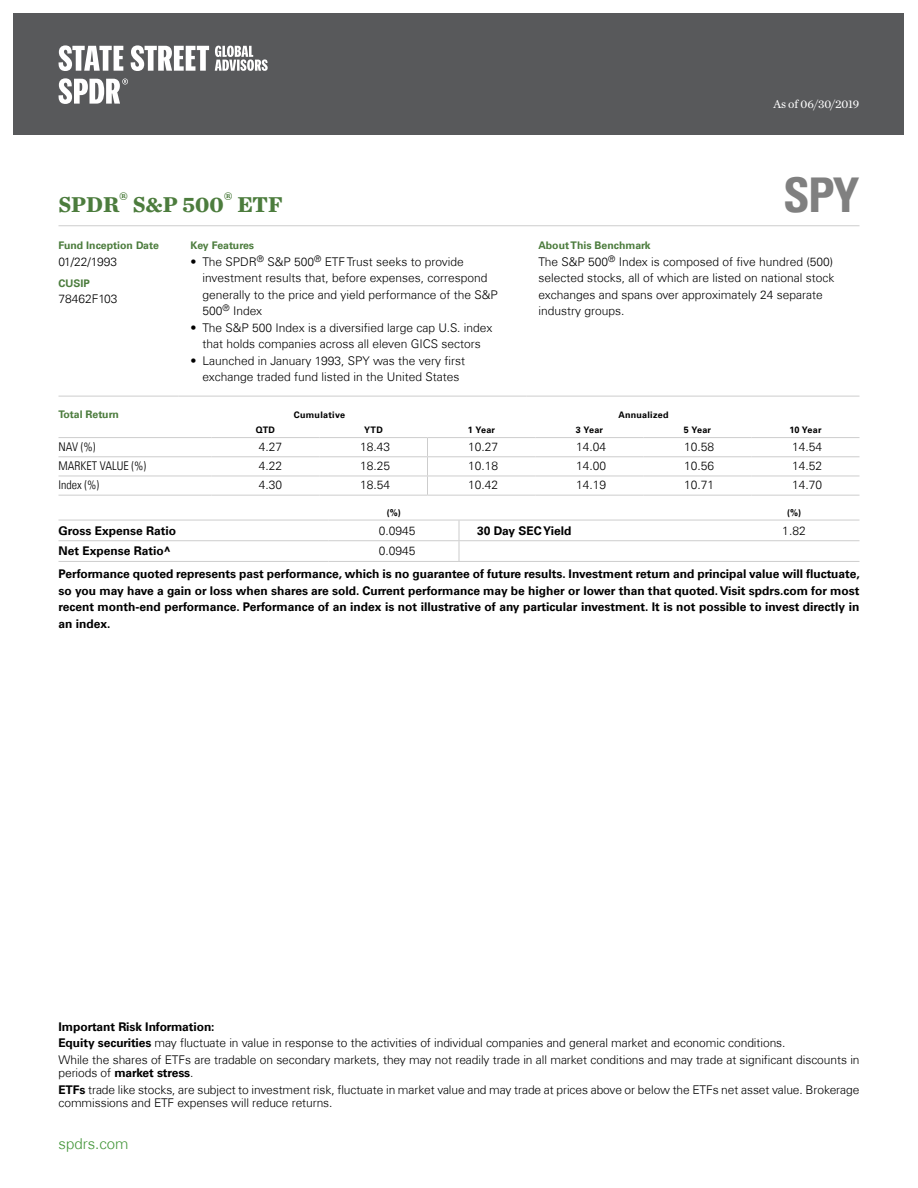
<style>
.page{position:relative;width:918px;height:1188px;background:#fff}
.page>*{position:absolute;margin:0;border:0;box-sizing:border-box;transform-origin:0 0}
.Ticker{font:48px "Univers Com 67 Bold Cond";color:#808080}
.Factsheet_Title{font:700 22.5px "Chronicle Text G1";color:#4c7c3d}
.t1{font:300 15px "Univers Com 45";color:#439539}
.Footnote_8pt{font:300 12px/16.5px "Univers Com 45";letter-spacing:-.005em;color:#000}
.Disclaimer{font:700 12px/16.5px "Univers Com 65";color:#000;text-align:justify}
.Text{font:300 12px/16.5px "Univers Com 45";color:#000}
.Performance_Value{font:300 12px "Univers Com 45";color:#000}
.Performance_Item{font:700 12px "Univers Com 65";color:#000}
.Performance_Item-2{font:12px "Univers Com 47 Light Cond";color:#000}
.Footnote_8pt-2{font:700 12px "Univers Com 65";letter-spacing:-.005em;color:#000}
.Date{font:12px "Chronicle Text G1";letter-spacing:-.005em;color:#fff}
.t2{font:700 10.5px "Univers Com 65";color:#4c7c3d}
.Header{font:700 9px "Univers Com 65";letter-spacing:.03em;color:#000}
.Performance_Table_St{font:700 9px "Univers Com 65";letter-spacing:.03em;color:#000}
.s1{font-family:"Univers Com 65";font-weight:700}
</style>
<div class="page">
<div style="left:14px;top:14px;width:890px;height:121px;background:#58595b"></div>
<hr style="left:58px;top:396px;width:120px;height:1px;background:#cdcdcd">
<hr style="left:178px;top:396px;width:348px;height:1px;background:#cdcdcd">
<hr style="left:526px;top:396px;width:334px;height:1px;background:#cdcdcd">
<hr style="left:58px;top:437px;width:154px;height:1px;background:#cdcdcd">
<hr style="left:212px;top:437px;width:108px;height:1px;background:#cdcdcd">
<hr style="left:320px;top:437px;width:108px;height:1px;background:#cdcdcd">
<hr style="left:428px;top:437px;width:108px;height:1px;background:#cdcdcd">
<hr style="left:536px;top:437px;width:108px;height:1px;background:#cdcdcd">
<hr style="left:644px;top:437px;width:108px;height:1px;background:#cdcdcd">
<hr style="left:752px;top:437px;width:108px;height:1px;background:#cdcdcd">
<hr style="left:58px;top:456px;width:154px;height:1px;background:#cdcdcd">
<hr style="left:212px;top:456px;width:108px;height:1px;background:#cdcdcd">
<hr style="left:320px;top:456px;width:108px;height:1px;background:#cdcdcd">
<hr style="left:428px;top:456px;width:108px;height:1px;background:#cdcdcd">
<hr style="left:536px;top:456px;width:108px;height:1px;background:#cdcdcd">
<hr style="left:644px;top:456px;width:108px;height:1px;background:#cdcdcd">
<hr style="left:752px;top:456px;width:108px;height:1px;background:#cdcdcd">
<hr style="left:58px;top:476px;width:154px;height:1px;background:#cdcdcd">
<hr style="left:212px;top:476px;width:108px;height:1px;background:#cdcdcd">
<hr style="left:320px;top:476px;width:108px;height:1px;background:#cdcdcd">
<hr style="left:428px;top:476px;width:108px;height:1px;background:#cdcdcd">
<hr style="left:536px;top:476px;width:108px;height:1px;background:#cdcdcd">
<hr style="left:644px;top:476px;width:108px;height:1px;background:#cdcdcd">
<hr style="left:752px;top:476px;width:108px;height:1px;background:#cdcdcd">
<hr style="left:58px;top:495px;width:154px;height:1px;background:#cdcdcd">
<hr style="left:212px;top:495px;width:108px;height:1px;background:#cdcdcd">
<hr style="left:320px;top:495px;width:108px;height:1px;background:#cdcdcd">
<hr style="left:428px;top:495px;width:108px;height:1px;background:#cdcdcd">
<hr style="left:536px;top:495px;width:108px;height:1px;background:#cdcdcd">
<hr style="left:644px;top:495px;width:108px;height:1px;background:#cdcdcd">
<hr style="left:752px;top:495px;width:108px;height:1px;background:#cdcdcd">
<svg style="left:427px;top:438px;width:1px;height:57px"></svg>
<hr style="left:58px;top:520px;width:270px;height:1px;background:#cdcdcd">
<hr style="left:328px;top:520px;width:131px;height:1px;background:#cdcdcd">
<hr style="left:459px;top:520px;width:270px;height:1px;background:#cdcdcd">
<hr style="left:729px;top:520px;width:131px;height:1px;background:#cdcdcd">
<hr style="left:58px;top:540px;width:270px;height:1px;background:#cdcdcd">
<hr style="left:459px;top:540px;width:270px;height:1px;background:#cdcdcd">
<hr style="left:729px;top:540px;width:131px;height:1px;background:#cdcdcd">
<hr style="left:58px;top:561px;width:270px;height:1px;background:#cdcdcd">
<hr style="left:459px;top:561px;width:270px;height:1px;background:#cdcdcd">
<hr style="left:729px;top:561px;width:131px;height:1px;background:#cdcdcd">
<hr style="left:328px;top:540px;width:131px;height:1px;background:#cdcdcd">
<svg style="left:459px;top:520px;width:1px;height:41px"></svg>
<hr style="left:328px;top:561px;width:131px;height:1px;background:#cdcdcd">
<hr style="left:58px;top:225px;width:802px;height:1px;background:#cdcdcd">
<svg style="left:215px;top:46px;width:53px;height:25px"></svg>
<svg style="left:59px;top:45px;width:150px;height:26px"></svg>
<svg style="left:58px;top:78px;width:70px;height:26px"></svg>
<p class="Factsheet_Title" style="left:58px;top:186px;width:226px">SPDR<sup>®</sup> S&amp;P 500<sup>®</sup> ETF</p>
<p class="t2" style="left:58px;top:239px;width:102px">Fund Inception Date</p>
<p class="Text" style="left:58px;top:253px;width:60px">01/22/1993</p>
<p class="t2" style="left:58px;top:277px;width:33px">CUSIP</p>
<p class="Text" style="left:58px;top:291px;width:61px">78462F103</p>
<p class="t2" style="left:190px;top:239px;width:65px">Key Features</p>
<p class="Footnote_8pt" style="left:202px;top:253px;width:297px;text-indent:-12px">• The SPDR<sup>®</sup> S&amp;P 500<sup>®</sup> ETF Trust seeks to provide investment results that, before expenses, correspond generally to the price and yield performance of the S&amp;P 500<sup>®</sup> Index</p>
<p class="Footnote_8pt" style="left:190px;top:319px;width:303px;text-align:center">• The S&amp;P 500 Index is a diversified large cap U.S. index that holds companies across all eleven GICS sectors</p>
<p class="Footnote_8pt" style="left:190px;top:352px;width:276px;text-align:center">• Launched in January 1993, SPY was the very first exchange traded fund listed in the United States</p>
<p class="Date" style="left:773px;top:95px;width:88px">As of 06/30/2019</p>
<p class="Ticker" style="left:783px;top:165px;width:78px">SPY</p>
<p class="t2" style="left:538px;top:239px;width:114px">About This Benchmark</p>
<p class="Text" style="left:538px;top:253px;width:298px">The S&amp;P 500<sup>®</sup> Index is composed of five hundred (500) selected stocks, all of which are listed on national stock exchanges and spans over approximately 24 separate industry groups.</p>
<p class="t2" style="left:58px;top:408px;width:62px">Total Return</p>
<p class="Performance_Table_St" style="left:294px;top:409px;width:53px">Cumulative</p>
<p class="Performance_Table_St" style="left:618px;top:409px;width:52px">Annualized</p>
<p class="Header" style="left:256px;top:425px;width:21px">QTD</p>
<p class="Header" style="left:364px;top:425px;width:20px">YTD</p>
<p class="Header" style="left:468px;top:425px;width:29px">1 Year</p>
<p class="Header" style="left:576px;top:425px;width:29px">3 Year</p>
<p class="Header" style="left:684px;top:425px;width:29px">5 Year</p>
<p class="Header" style="left:789px;top:425px;width:34px">10 Year</p>
<p class="Performance_Item-2" style="left:58px;top:439px;width:38px">NAV (%)</p>
<p class="Performance_Value" style="left:259px;top:439px;width:25px">4.27</p>
<p class="Performance_Value" style="left:360px;top:439px;width:32px">18.43</p>
<p class="Performance_Value" style="left:468px;top:439px;width:32px">10.27</p>
<p class="Performance_Value" style="left:576px;top:439px;width:32px">14.04</p>
<p class="Performance_Value" style="left:684px;top:439px;width:32px">10.58</p>
<p class="Performance_Value" style="left:792px;top:439px;width:32px">14.54</p>
<p class="Performance_Item-2" style="left:58px;top:459px;width:89px">MARKET VALUE (%)</p>
<p class="Performance_Value" style="left:259px;top:458px;width:25px">4.22</p>
<p class="Performance_Value" style="left:360px;top:458px;width:32px">18.25</p>
<p class="Performance_Value" style="left:468px;top:458px;width:32px">10.18</p>
<p class="Performance_Value" style="left:576px;top:458px;width:32px">14.00</p>
<p class="Performance_Value" style="left:684px;top:458px;width:32px">10.56</p>
<p class="Performance_Value" style="left:792px;top:458px;width:32px">14.52</p>
<p class="Performance_Item-2" style="left:58px;top:478px;width:42px">Index (%)</p>
<p class="Performance_Value" style="left:259px;top:478px;width:25px">4.30</p>
<p class="Performance_Value" style="left:360px;top:478px;width:32px">18.54</p>
<p class="Performance_Value" style="left:468px;top:478px;width:32px">10.42</p>
<p class="Performance_Value" style="left:576px;top:478px;width:32px">14.19</p>
<p class="Performance_Value" style="left:684px;top:478px;width:32px">10.71</p>
<p class="Performance_Value" style="left:792px;top:478px;width:32px">14.70</p>
<p class="Header" style="left:387px;top:507px;width:15px">(%)</p>
<p class="Header" style="left:787px;top:507px;width:15px">(%)</p>
<p class="Performance_Item" style="left:58px;top:523px;width:119px">Gross Expense Ratio</p>
<p class="Performance_Value" style="left:379px;top:523px;width:38px">0.0945</p>
<p class="Performance_Item" style="left:477px;top:523px;width:96px">30 Day SEC Yield</p>
<p class="Performance_Value" style="left:782px;top:523px;width:25px">1.82</p>
<p class="Performance_Item" style="left:58px;top:544px;width:114px">Net Expense Ratio^</p>
<p class="Performance_Value" style="left:379px;top:544px;width:38px">0.0945</p>
<p class="Disclaimer" style="left:58px;top:566px;width:803px">Performance quoted represents past performance, which is no guarantee of future results. Investment return and principal value will fluctuate, so you may have a gain or loss when shares are sold. Current performance may be higher or lower than that quoted. Visit spdrs.com for most recent month-end performance. Performance of an index is not illustrative of any particular investment. It is not possible to invest directly in an index.</p>
<p class="Footnote_8pt-2" style="left:58px;top:1019px;width:158px">Important Risk Information:</p>
<p class="Footnote_8pt" style="left:58px;top:1034px;width:729px"><span class="s1">Equity securities</span> may fluctuate in value in response to the activities of individual companies and general market and economic conditions.</p>
<p class="Footnote_8pt" style="left:58px;top:1052px;width:803px;line-height:13.5px">While the shares of ETFs are tradable on secondary markets, they may not readily trade in all market conditions and may trade at significant discounts in periods of <span class="s1">market stress</span>.</p>
<p class="Footnote_8pt" style="left:58px;top:1082px;width:802px;line-height:13.5px"><span class="s1">ETFs</span> trade like stocks, are subject to investment risk, fluctuate in market value and may trade at prices above or below the ETFs net asset value. Brokerage commissions and ETF expenses will reduce returns.</p>
<p class="t1" style="left:58px;top:1135px;width:72px">spdrs.com</p>
</div>
